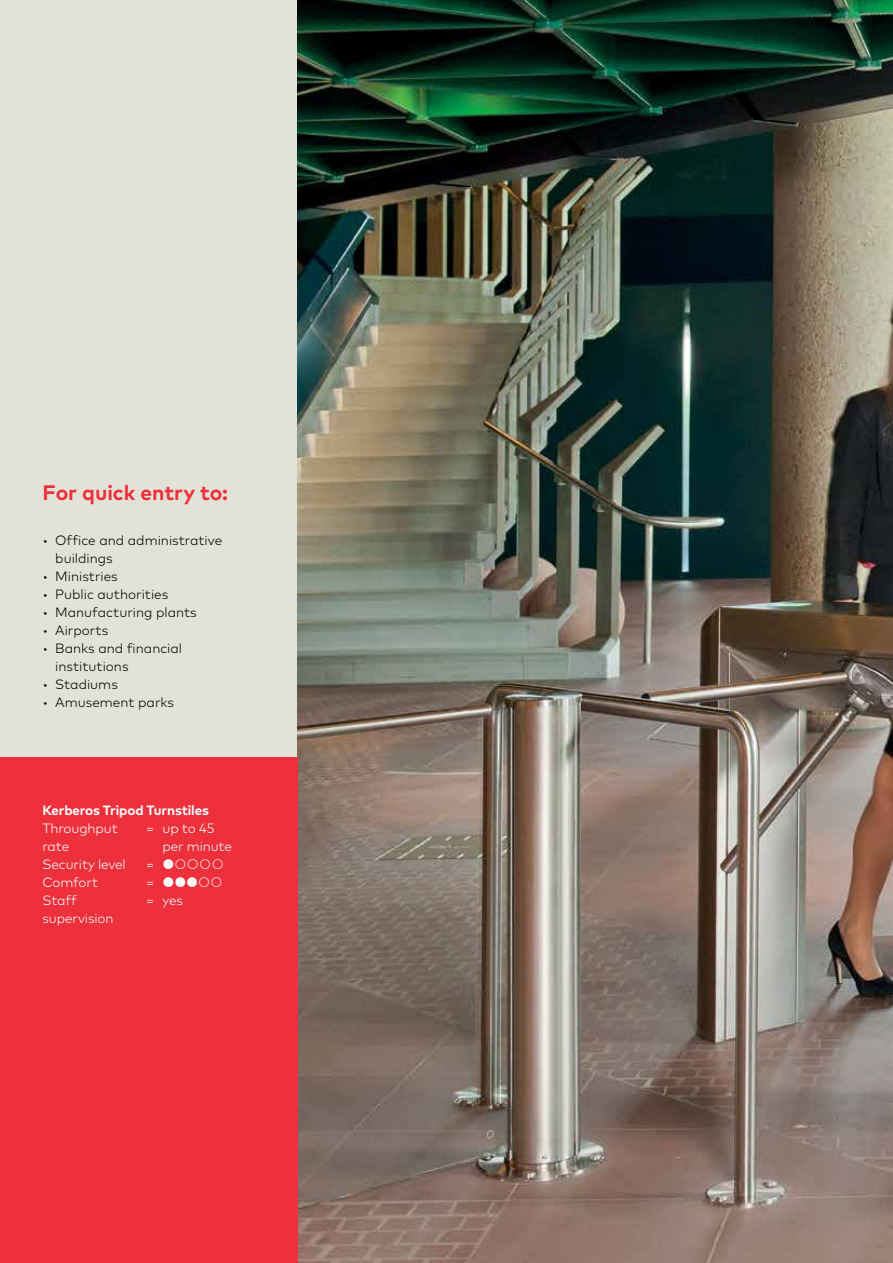
<style>
.page{position:relative;width:893px;height:1263px;background:#fff}
.page>*{position:absolute;margin:0;border:0;box-sizing:border-box;transform-origin:0 0}
.t1{font:700 21px "Mark Pro";color:#ee303c}
.t2{font:300 13.5px/18px "Mark Pro";color:#000}
.t3{font:300 13.5px "Mark Pro";letter-spacing:-.01em;color:#fff}
.t4{font:700 13.5px "Mark Pro";letter-spacing:-.01em;color:#fff}
</style>
<div class="page">
<div style="left:0;top:0;width:298px;height:1010px;background:#e3e2d7"></div>
<img style="left:298px;top:0;width:595px;height:1263px">
<div style="left:0;top:758px;width:298px;height:505px;background:#ee303c"></div>
<h1 class="t1" style="left:43px;top:476px;width:187px">For quick entry to:</h1>
<p class="t2" style="left:55px;top:530px;width:168px;text-indent:-13px">• Office and administrative buildings</p>
<p class="t2" style="left:43px;top:566px;width:77px">• Ministries</p>
<p class="t2" style="left:43px;top:584px;width:127px">• Public authorities</p>
<p class="t2" style="left:43px;top:602px;width:156px">• Manufacturing plants</p>
<p class="t2" style="left:43px;top:620px;width:67px">• Airports</p>
<p class="t2" style="left:55px;top:638px;width:128px;text-indent:-13px">• Banks and financial institutions</p>
<p class="t2" style="left:43px;top:674px;width:77px">• Stadiums</p>
<p class="t2" style="left:43px;top:692px;width:133px">• Amusement parks</p>
<p class="t4" style="left:43px;top:799px;width:168px">Kerberos Tripod Turnstiles</p>
<p class="t3" style="left:43px;top:818px;width:77px">Throughput</p>
<p class="t3" style="left:146px;top:818px;width:70px">= up to 45</p>
<p class="t3" style="left:43px;top:836px;width:28px">rate</p>
<p class="t3" style="left:163px;top:836px;width:71px">per minute</p>
<p class="t3" style="left:43px;top:854px;width:85px">Security level</p>
<p class="t3" style="left:146px;top:854px;width:10px">=</p>
<p class="t3" style="left:43px;top:872px;width:57px">Comfort</p>
<p class="t3" style="left:146px;top:872px;width:10px">=</p>
<p class="t3" style="left:43px;top:890px;width:36px">Staff</p>
<p class="t3" style="left:146px;top:890px;width:39px">= yes</p>
<p class="t3" style="left:43px;top:908px;width:73px">supervision</p>
</div>
